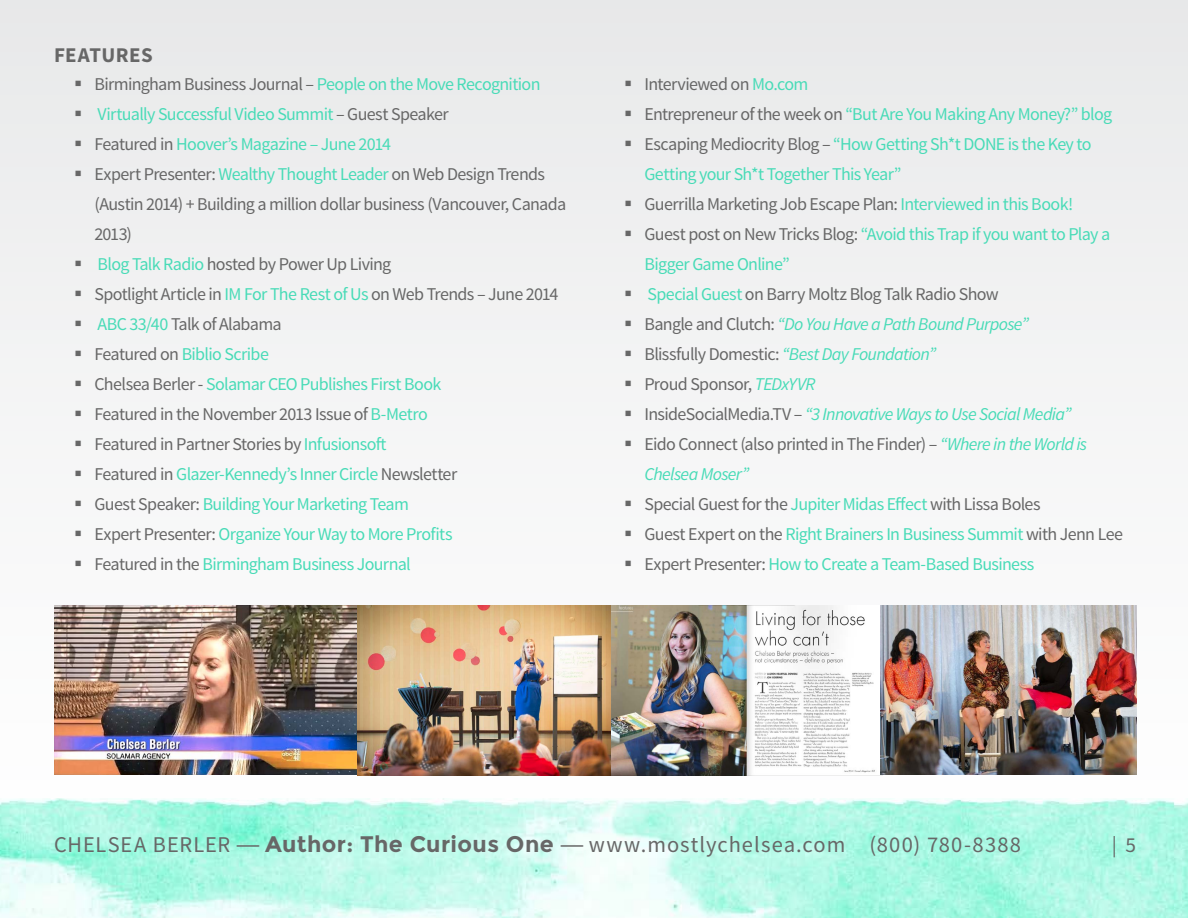
<style>
.page{position:relative;width:1188px;height:918px;background:#fff}
.page>*{position:absolute;margin:0;border:0;box-sizing:border-box;transform-origin:0 0}
.t1{font:22.5px "Source Sans Pro";letter-spacing:.045em;color:#676767}
.t2{font:21.3px "Source Sans Pro";color:#676767}
.t3{font:700 21px "Source Sans Pro";letter-spacing:.025em;color:#676767}
.t4{font:18px/30px "Source Sans Pro";letter-spacing:-.035em;color:#676767}
.s1{color:#48dbb7}
.s2{font-style:italic;color:#48dbb7}
.s3{font-family:"Adobe Caslon Pro";font-weight:600}
.s4{font-family:"Montserrat";font-weight:700}
</style>
<div class="page">
<div style="left:0;top:0;width:1188px;height:906px;background:#f2f2f3"></div>
<img style="left:0;top:799px;width:1188px;height:119px">
<img style="left:54px;top:606px;width:1082px;height:169px">
<p class="t3" style="left:54px;top:42px;width:100px">FEATURES</p>
<p class="t4" style="left:94px;top:70px;width:473px">Birmingham Business Journal – <span class="s1">People on the Move Recognition Virtually Successful Video Summit</span> – Guest Speaker<br>Featured in <span class="s1">Hoover’s Magazine – June 2014<br></span>Expert Presenter: <span class="s1">Wealthy Thought Leader</span> on Web Design Trends (Austin 2014) + Building a million dollar business (Vancouver, Canada 2013)<br><span class="s1">Blog Talk Radio</span> hosted by Power Up Living<br>Spotlight Article in <span class="s1">IM For The Rest of Us</span> on Web Trends – June 2014<br><span class="s1">ABC 33/40</span> Talk of Alabama<br>Featured on <span class="s1">Biblio Scribe<br></span>Chelsea Berler - <span class="s1">Solamar CEO Publishes First Book<br></span>Featured in the November 2013 Issue of <span class="s1">B-Metro<br></span>Featured in Partner Stories by <span class="s1">Infusionsoft<br></span>Featured in <span class="s1">Glazer-Kennedy’s Inner Circle</span> Newsletter<br>Guest Speaker: <span class="s1">Building Your Marketing Team<br></span>Expert Presenter: <span class="s1">Organize Your Way to More Profits<br></span>Featured in the <span class="s1">Birmingham Business Journal</span></p>
<p class="t4" style="left:644px;top:70px;width:480px">Interviewed on <span class="s1">Mo.com<br></span>Entrepreneur of the week on <span class="s1">“But Are You Making Any Money?” blog </span>Escaping Mediocrity Blog – <span class="s1">“How Getting Sh*t DONE is the Key to Getting your Sh*t Together This Year”<br></span>Guerrilla Marketing Job Escape Plan: <span class="s1">Interviewed in this Book!<br></span>Guest post on New Tricks Blog: <span class="s1">“Avoid this Trap if you want to Play a Bigger Game Online”<br>Special Guest</span> on Barry Moltz Blog Talk Radio Show<br>Bangle and Clutch: <span class="s2">“Do You Have a Path Bound Purpose”<br></span>Blissfully Domestic: <span class="s2">“Best Day Foundation”<br></span>Proud Sponsor, <span class="s2">TEDxYVR<br></span>InsideSocialMedia.TV – <span class="s2">“3 Innovative Ways to Use Social Media”<br></span>Eido Connect (also printed in The Finder) – <span class="s2">“Where in the World is Chelsea Moser”<br></span>Special Guest for the <span class="s1">Jupiter Midas Effect</span> with Lissa Boles<br>Guest Expert on the <span class="s1">Right Brainers In Business Summit</span> with Jenn Lee Expert Presenter: <span class="s1">How to Create a Team-Based Business</span></p>
<p class="t1" style="left:54px;top:831px;width:969px">CHELSEA BERLER <span class="s3">—</span> <span class="s4">Author: The Curious One</span> <span class="s3">—</span> www.mostlychelsea.com (800) 780-8388</p>
<p class="t2" style="left:1112px;top:832px;width:26px">| 5</p>
</div>
